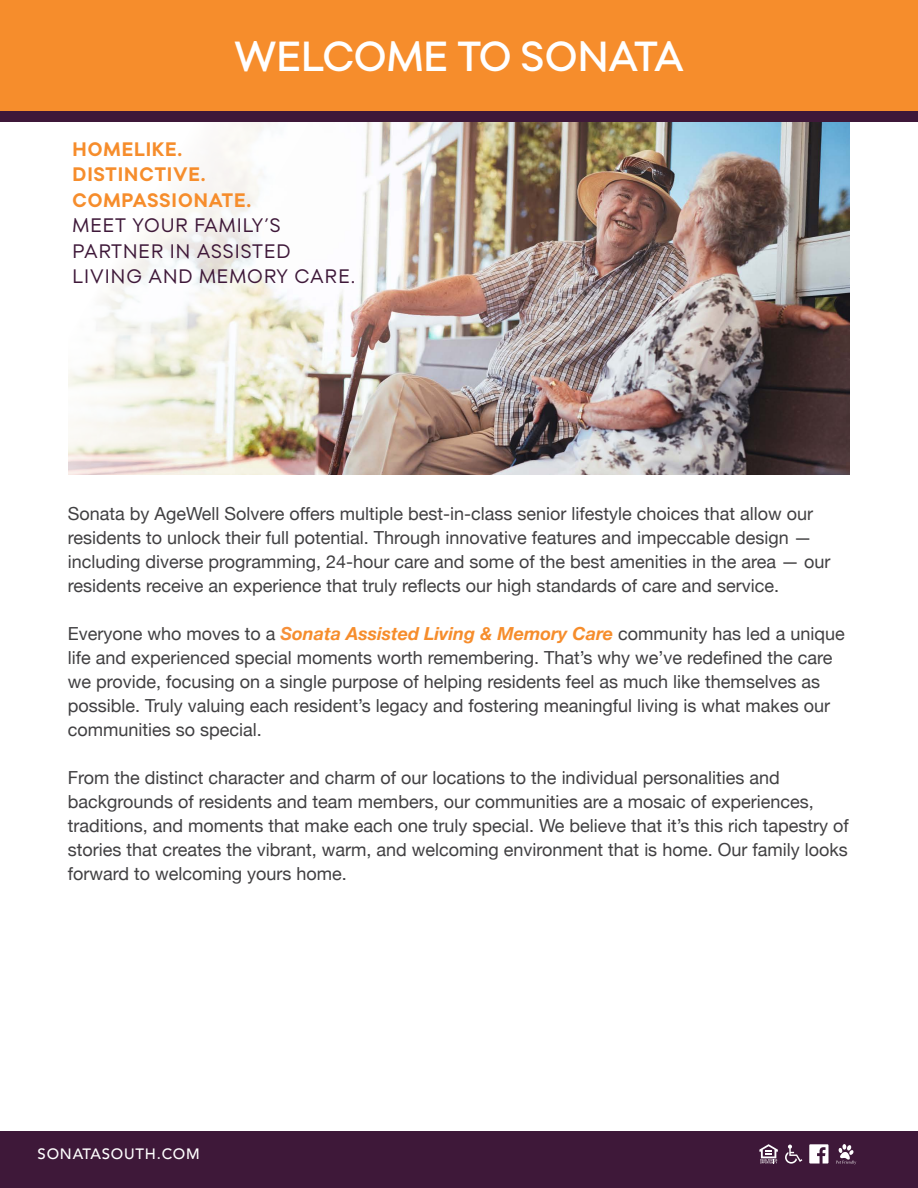
<style>
.page{position:relative;width:918px;height:1188px;background:#fff}
.page>*{position:absolute;margin:0;border:0;box-sizing:border-box;transform-origin:0 0}
.t1{font:500 42px "Soin Sans Pro";color:#fff}
.t2{font:19.5px/25.5px "Soin Sans Pro";letter-spacing:.05em;color:#3e1839}
.t3{font:700 19.5px/25.5px "Soin Sans Pro";letter-spacing:.05em;color:#f68d2c}
.t4{font:18px/24px "Helvetica Neue";color:#414042}
.t5{font:500 15px "Avenir";letter-spacing:.05em;color:#fff}
.s1{font-weight:700;font-style:italic;color:#f6903a}
.s2{font-weight:700;font-style:italic;color:#f68d2c}
</style>
<div class="page">
<img style="left:68px;top:122px;width:782px;height:352px">
<div style="left:0;top:0;width:918px;height:113px;background:#f68d2c"></div>
<div style="left:0;top:111px;width:918px;height:11px;background:#3e1839"></div>
<div style="left:0;top:1132px;width:918px;height:56px;background:#3e1839"></div>
<svg style="left:809px;top:1144px;width:20px;height:20px"></svg>
<svg style="left:759px;top:1144px;width:19px;height:19px"></svg>
<svg style="left:785px;top:1145px;width:17px;height:19px"></svg>
<svg style="left:836px;top:1144px;width:20px;height:21px"></svg>
<h1 class="t1" style="left:234px;top:32px;width:451px">WELCOME TO SONATA</h1>
<p class="t3" style="left:73px;top:137px;width:180px">HOMELIKE.<br>DISTINCTIVE.<br>COMPASSIONATE.</p>
<p class="t2" style="left:73px;top:213px;width:284px">MEET YOUR FAMILY’S<br>PARTNER IN ASSISTED<br>LIVING AND MEMORY CARE.</p>
<p class="t4" style="left:68px;top:502px;width:764px">Sonata by AgeWell Solvere offers multiple best-in-class senior lifestyle choices that allow our residents to unlock their full potential. Through innovative features and impeccable design — including diverse programming, 24-hour care and some of the best amenities in the area — our residents receive an experience that truly reflects our high standards of care and service.</p>
<p class="t4" style="left:68px;top:622px;width:778px">Everyone who moves to a <span class="s1">S</span><span class="s2">onata Assisted Living &amp; Memory Care</span> community has led a unique life and experienced special moments worth remembering. That’s why we’ve redefined the care we provide, focusing on a single purpose of helping residents feel as much like themselves as possible. Truly valuing each resident’s legacy and fostering meaningful living is what makes our communities so special.</p>
<p class="t4" style="left:68px;top:766px;width:782px">From the distinct character and charm of our locations to the individual personalities and backgrounds of residents and team members, our communities are a mosaic of experiences, traditions, and moments that make each one truly special. We believe that it’s this rich tapestry of stories that creates the vibrant, warm, and welcoming environment that is home. Our family looks forward to welcoming yours home.</p>
<p class="t5" style="left:38px;top:1141px;width:164px">SONATASOUTH.COM</p>
</div>
